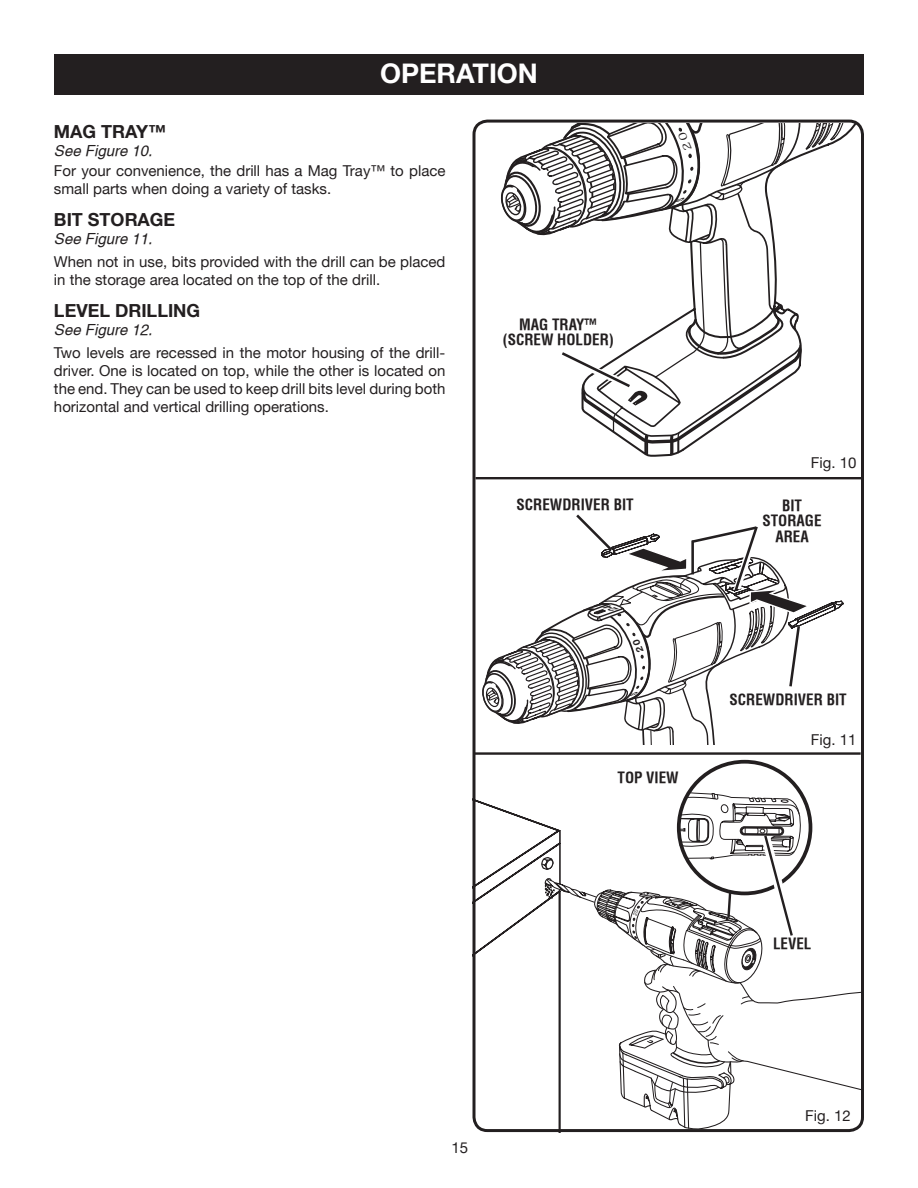
<style>
.page{position:relative;width:918px;height:1188px;background:#fff}
.page>*{position:absolute;margin:0;border:0;box-sizing:border-box;transform-origin:0 0}
.t1{font:700 27px "Helvetica Neue";color:#fff}
.t2{font:700 18px "Helvetica Neue";color:#231f20}
.t3{font:15px/18px "Helvetica Neue";color:#231f20}
.t4{font:700 condensed 15px/15.8px "Helvetica";color:#231f20;text-align:center}
.t5{font:italic 15px "Helvetica";color:#231f20}
</style>
<div class="page">
<svg style="left:472px;top:119px;width:392px;height:1006px"></svg>
<div style="left:54px;top:54px;width:810px;height:41px;background:#231f20"></div>
<hr style="left:475px;top:477px;width:387px;height:2px;background:#231f20">
<hr style="left:474px;top:752px;width:387px;height:3px;background:#231f20">
<svg style="left:501px;top:123px;width:360px;height:334px"></svg>
<svg style="left:472px;top:781px;width:390px;height:351px"></svg>
<svg style="left:482px;top:486px;width:362px;height:258px"></svg>
<h1 class="t1" style="left:380px;top:57px;width:159px">OPERATION</h1>
<p class="t2" style="left:54px;top:120px;width:114px">MAG TRAY™</p>
<p class="t5" style="left:54px;top:142px;width:100px">See Figure 10.</p>
<p class="t3" style="left:54px;top:162px;width:393px">For your convenience, the drill has a Mag Tray™ to place small parts when doing a variety of tasks.</p>
<p class="t2" style="left:54px;top:209px;width:123px">BIT STORAGE</p>
<p class="t5" style="left:54px;top:230px;width:100px">See Figure 11.</p>
<p class="t3" style="left:54px;top:252px;width:393px">When not in use, bits provided with the drill can be placed in the storage area located on the top of the drill.</p>
<p class="t2" style="left:54px;top:299px;width:148px">LEVEL DRILLING</p>
<p class="t5" style="left:54px;top:321px;width:100px">See Figure 12.</p>
<p class="t3" style="left:54px;top:343px;width:393px;text-align:justify">Two levels are recessed in the motor housing of the drill&shy;driver. One is located on top, while the other is located on the end. They can be used to keep drill bits level during both horizontal and vertical drilling operations.</p>
<p class="t4" style="left:503px;top:316px;width:113px">MAG TRAY™ (SCREW HOLDER)</p>
<p class="t4" style="left:517px;top:497px;width:119px">SCREWDRIVER BIT</p>
<p class="t3" style="left:811px;top:454px;width:47px">Fig. 10</p>
<p class="t4" style="left:762px;top:497px;width:61px">BIT<br>STORAGE<br>AREA</p>
<p class="t4" style="left:618px;top:770px;width:63px">TOP VIEW</p>
<p class="t4" style="left:730px;top:692px;width:119px">SCREWDRIVER BIT</p>
<p class="t3" style="left:811px;top:730px;width:47px">Fig. 11</p>
<p class="t4" style="left:773px;top:936px;width:40px">LEVEL</p>
<p class="t3" style="left:451px;top:1139px;width:18px">15</p>
<p class="t3" style="left:805px;top:1106px;width:47px">Fig. 12</p>
</div>
